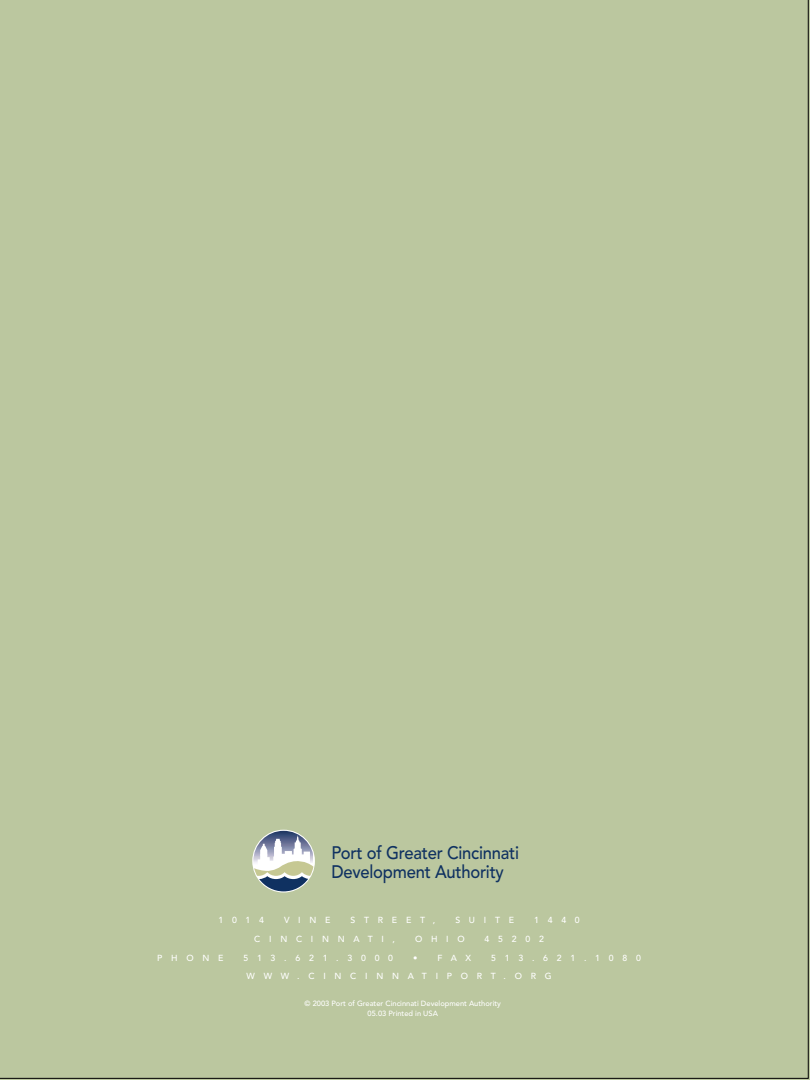
<style>
.page{position:relative;width:810px;height:1080px;background:#fff}
.page>*{position:absolute;margin:0;border:0;box-sizing:border-box;transform-origin:0 0}
.t1{font:500 18px/19.9px "Avenir";letter-spacing:-.015em;color:#0f3161;scale:.92 1}
.t2{font:500 8.75px/18.8px "Avenir";letter-spacing:1em;color:#fff}
.t3{font:500 7.5px/10px "Avenir";color:#fff;text-align:center}
</style>
<div class="page">
<div style="left:0;top:0;width:808px;height:1079px;background:#bbc79f"></div>
<svg style="left:252px;top:830px;width:63px;height:63px"></svg>
<img style="left:253px;top:831px;width:59px;height:35px">
<svg style="left:254px;top:860px;width:59px;height:31px"></svg>
<h1 class="t1" style="left:331px;top:843px;width:206px">Port of Greater Cincinnati<br>Development Authority</h1>
<p class="t2" style="left:218px;top:911px;width:47px">1014</p>
<p class="t2" style="left:284px;top:911px;width:48px">VINE</p>
<p class="t2" style="left:351px;top:911px;width:86px">STREET,</p>
<p class="t2" style="left:455px;top:911px;width:60px">SUITE</p>
<p class="t2" style="left:534px;top:911px;width:47px">1440</p>
<p class="t2" style="left:254px;top:930px;width:142px">CINCINNATI,</p>
<p class="t2" style="left:415px;top:930px;width:51px">OHIO</p>
<p class="t2" style="left:485px;top:930px;width:61px">45202</p>
<p class="t2" style="left:157px;top:948px;width:68px">PHONE</p>
<p class="t2" style="left:243px;top:948px;width:151px">513.621.3000</p>
<p class="t2" style="left:413px;top:948px;width:60px">• FAX</p>
<p class="t2" style="left:247px;top:948px;width:396px;text-indent:245px">513.621.1080<br>WWW.CINCINNATIPORT.ORG</p>
<p class="t3" style="left:305px;top:998px;width:198px">© 2003 Port of Greater Cincinnati Development Authority<br>05.03 Printed in USA</p>
</div>
